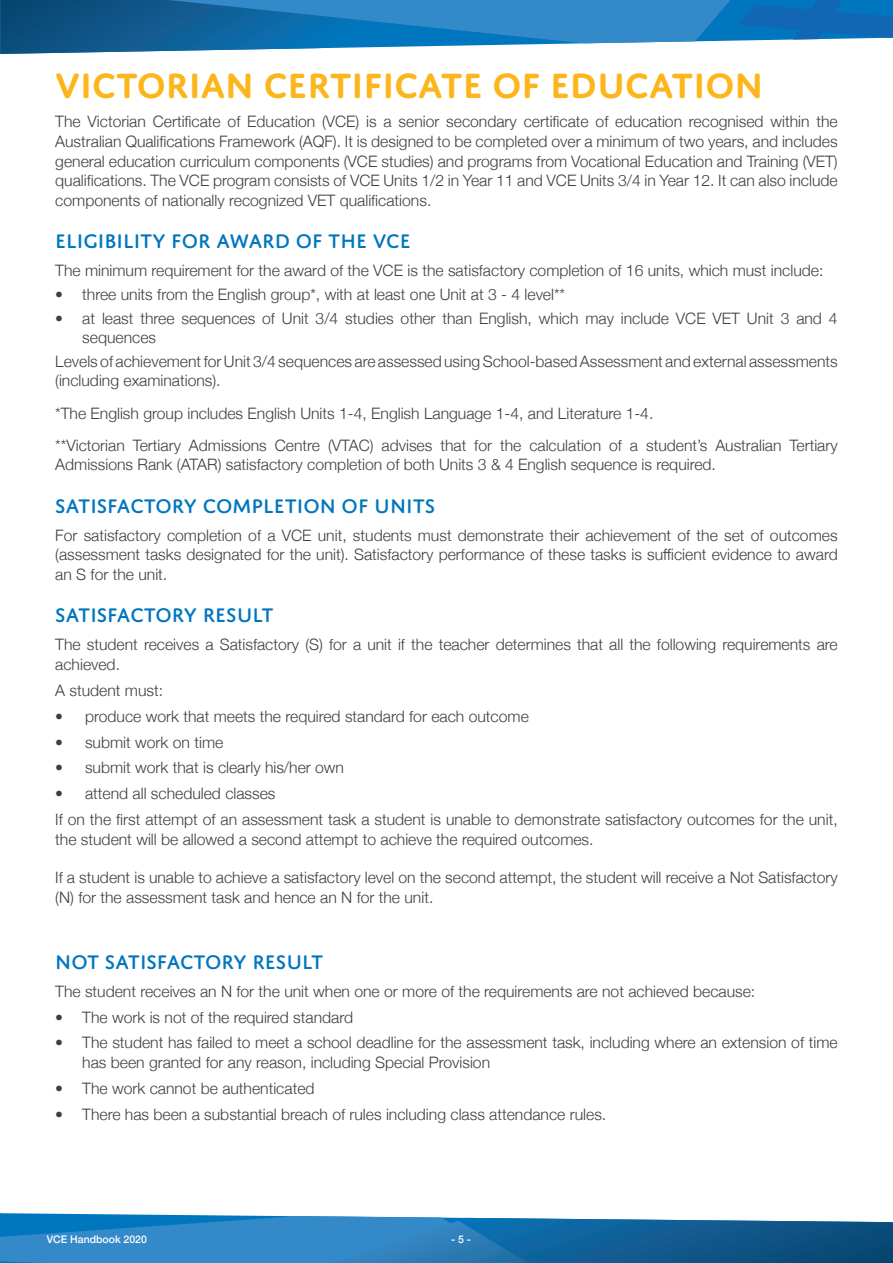
<style>
.page{position:relative;width:893px;height:1263px;background:#fff}
.page>*{position:absolute;margin:0;border:0;box-sizing:border-box;transform-origin:0 0}
.Header_01{font:600 37.5px "Domus Titling";color:#fcb61c}
.Header_02{font:500 21px "Domus Titling";color:#0076be}
.Header_01-2{font:300 15.75px/19.5px "Helvetica Neue";color:#3e3e3f}
.Body_Copy{font:300 15.75px/19.5px "Helvetica Neue";color:#3e3e3f}
.Header_02-2{font:300 15.75px/19.5px "Helvetica Neue";color:#3e3e3f}
.t1{font:500 10.5px "Helvetica Neue";color:#fff}
</style>
<div class="page">
<svg style="left:403px;top:0;width:362px;height:47px"></svg>
<img style="left:0;top:0;width:403px;height:54px">
<svg style="left:168px;top:0;width:562px;height:43px;background:#237ebe"></svg>
<svg style="left:738px;top:0;width:155px;height:40px;background:#0f70b8"></svg>
<svg style="left:0;top:1213px;width:476px;height:50px;background:#378dca"></svg>
<img style="left:458px;top:1218px;width:435px;height:45px">
<img style="left:332px;top:1220px;width:196px;height:43px">
<p class="Header_01" style="left:55px;top:63px;width:710px">VICTORIAN CERTIFICATE OF EDUCATION</p>
<p class="Header_01-2" style="left:55px;top:111px;width:784px;text-align:justify">The Victorian Certificate of Education (VCE) is a senior secondary certificate of education recognised within the Australian Qualifications Framework (AQF). It is designed to be completed over a minimum of two years, and includes general education curriculum components (VCE studies) and programs from Vocational Education and Training (VET) qualifications. The VCE program consists of VCE Units 1/2 in Year 11 and VCE Units 3/4 in Year 12. It can also include components of nationally recognized VET qualifications.</p>
<p class="Header_02" style="left:55px;top:229px;width:357px">ELIGIBILITY FOR AWARD OF THE VCE</p>
<p class="Header_02-2" style="left:55px;top:259px;width:770px">The minimum requirement for the award of the VCE is the satisfactory completion of 16 units, which must include:</p>
<p class="Header_01-2" style="left:55px;top:283px;width:511px">• three units from the English group*, with at least one Unit at 3 - 4 level**</p>
<p class="Header_01-2" style="left:82px;top:307px;width:757px;text-indent:-27px">• at least three sequences of Unit 3/4 studies other than English, which may include VCE VET Unit 3 and 4 sequences</p>
<p class="Header_02-2" style="left:55px;top:350px;width:784px">Levels of achievement for Unit 3/4 sequences are assessed using School-based Assessment and external assessments (including examinations).</p>
<p class="Header_02-2" style="left:55px;top:402px;width:600px">*The English group includes English Units 1-4, English Language 1-4, and Literature 1-4.</p>
<p class="Header_02-2" style="left:55px;top:434px;width:784px">**Victorian Tertiary Admissions Centre (VTAC) advises that for the calculation of a student’s Australian Tertiary<br>Admissions Rank (ATAR) satisfactory completion of both Units 3 &amp; 4 English sequence is required.</p>
<p class="Header_02" style="left:55px;top:494px;width:381px">SATISFACTORY COMPLETION OF UNITS</p>
<p class="Body_Copy" style="left:55px;top:524px;width:784px;text-align:justify">For satisfactory completion of a VCE unit, students must demonstrate their achievement of the set of outcomes (assessment tasks designated for the unit). Satisfactory performance of these tasks is sufficient evidence to award an S for the unit.</p>
<p class="Header_02" style="left:55px;top:603px;width:220px">SATISFACTORY RESULT</p>
<p class="Body_Copy" style="left:55px;top:634px;width:784px">The student receives a Satisfactory (S) for a unit if the teacher determines that all the following requirements are achieved.</p>
<p class="Body_Copy" style="left:55px;top:679px;width:109px">A student must:</p>
<p class="Body_Copy" style="left:55px;top:705px;width:475px">• produce work that meets the required standard for each outcome</p>
<p class="Body_Copy" style="left:55px;top:731px;width:170px">• submit work on time</p>
<p class="Body_Copy" style="left:55px;top:757px;width:290px">• submit work that is clearly his/her own</p>
<p class="Body_Copy" style="left:55px;top:783px;width:222px">• attend all scheduled classes</p>
<p class="Body_Copy" style="left:55px;top:809px;width:784px">If on the first attempt of an assessment task a student is unable to demonstrate satisfactory outcomes for the unit, the student will be allowed a second attempt to achieve the required outcomes.</p>
<p class="Header_02-2" style="left:55px;top:867px;width:784px">If a student is unable to achieve a satisfactory level on the second attempt, the student will receive a Not Satisfactory (N) for the assessment task and hence an N for the unit.</p>
<p class="Header_02" style="left:55px;top:950px;width:270px">NOT SATISFACTORY RESULT</p>
<p class="Body_Copy" style="left:55px;top:980px;width:701px">The student receives an N for the unit when one or more of the requirements are not achieved because:</p>
<p class="Header_01-2" style="left:55px;top:1006px;width:299px">• The work is not of the required standard</p>
<p class="Header_01-2" style="left:82px;top:1032px;width:757px;text-indent:-27px">• The student has failed to meet a school deadline for the assessment task, including where an extension of time has been granted for any reason, including Special Provision</p>
<p class="Header_01-2" style="left:55px;top:1077px;width:261px">• The work cannot be authenticated</p>
<p class="Header_01-2" style="left:55px;top:1103px;width:552px">• There has been a substantial breach of rules including class attendance rules.</p>
<p class="t1" style="left:47px;top:1231px;width:102px">VCE Handbook 2020</p>
<p class="t1" style="left:451px;top:1231px;width:21px">- 5 -</p>
</div>
